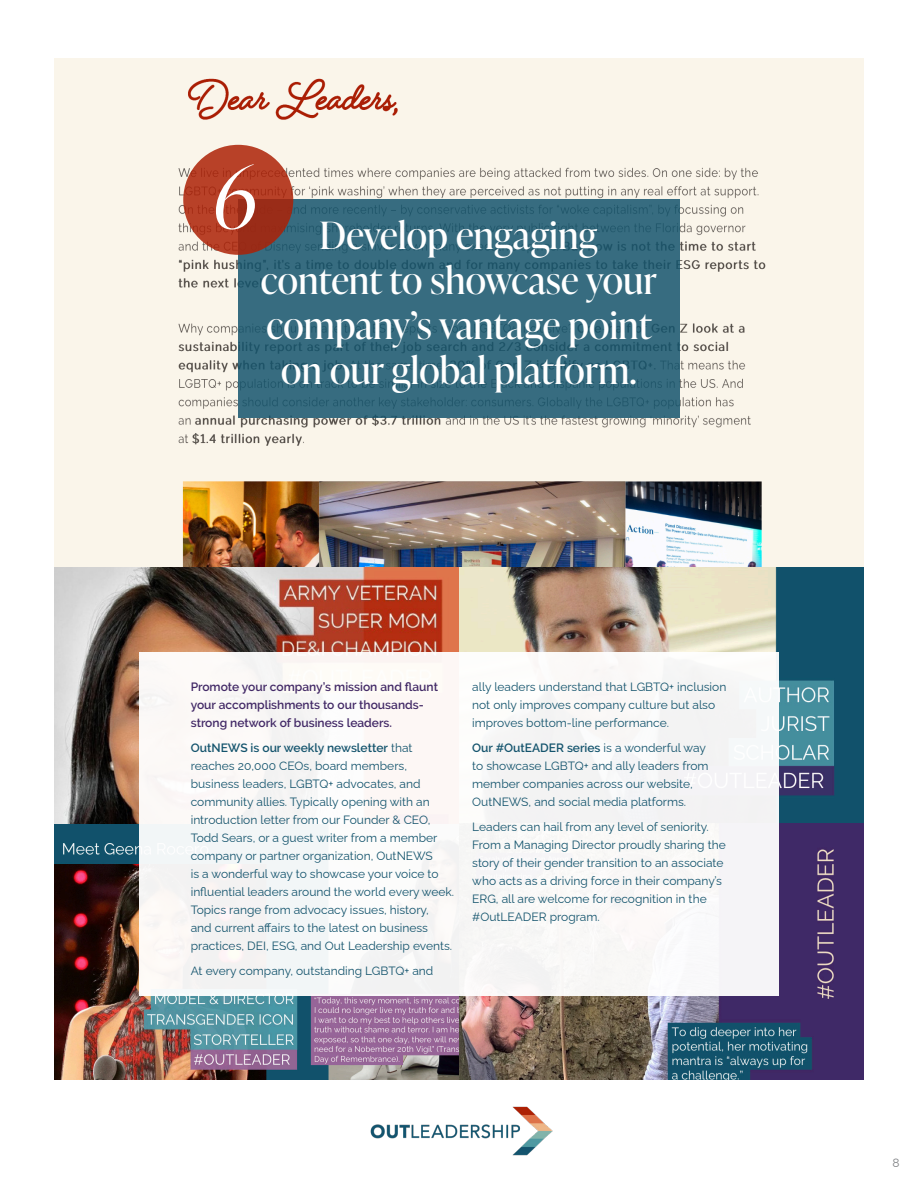
<style>
.page{position:relative;width:918px;height:1188px;background:#fff}
.page>*{position:absolute;margin:0;border:0;box-sizing:border-box;transform-origin:0 0}
.t1{font:italic 300 87px "Ivy Presto Display";color:#fff}
.t2{font:37.5px/45px "Ivy Presto Display";letter-spacing:.01em;color:#fff;text-align:center}
.t3{font:12px/18px "Raleway";color:#14546d}
.t4{font:600 12px/18px "Raleway";color:#422966}
.t5{font:12px "Raleway";color:#808285}
.s1{font-weight:600}
</style>
<div class="page">
<img style="left:370px;top:1106px;width:183px;height:50px">
<img style="left:54px;top:58px;width:810px;height:1022px">
<svg style="left:238px;top:200px;width:442px;height:218px;background:#34697d"></svg>
<div style="left:139px;top:652px;width:640px;height:343px;background:#f8f7f7"></div>
<svg style="left:183px;top:145px;width:110px;height:110px;background:#af3b23"></svg>
<p class="t1" style="left:213px;top:135px;width:45px">6</p>
<p class="t2" style="left:261px;top:211px;width:397px">Develop engaging content to showcase your company’s vantage point on our global platform.</p>
<p class="t4" style="left:191px;top:678px;width:249px">Promote your company’s mission and flaunt your accomplishments to our thousands&shy;strong network of business leaders.</p>
<p class="t3" style="left:191px;top:737px;width:265px"><span class="s1">OutNEWS is our weekly newsletter</span> that reaches 20,000 CEOs, board members, business leaders, LGBTQ+ advocates, and community allies. Typically opening with an introduction letter from our Founder &amp; CEO, Todd Sears, or a guest writer from a member company or partner organization, OutNEWS<br>is a wonderful way to showcase your voice to influential leaders around the world every week.<br>Topics range from advocacy issues, history,<br>and current affairs to the latest on business practices, DEI, ESG, and Out Leadership events.</p>
<p class="t3" style="left:191px;top:960px;width:244px">At every company, outstanding LGBTQ+ and</p>
<p class="t3" style="left:472px;top:677px;width:256px">ally leaders understand that LGBTQ+ inclusion not only improves company culture but also improves bottom-line performance.</p>
<p class="t3" style="left:472px;top:737px;width:238px"><span class="s1">Our #OutEADER series</span> is a wonderful way to showcase LGBTQ+ and ally leaders from member companies across our website, OutNEWS, and social media platforms.</p>
<p class="t3" style="left:472px;top:816px;width:255px">Leaders can hail from any level of seniority.<br>From a Managing Director proudly sharing the story of their gender transition to an associate who acts as a driving force in their company’s ERG, all are welcome for recognition in the #OutLEADER program.</p>
<p class="t5" style="left:893px;top:1154px;width:9px">8</p>
</div>
